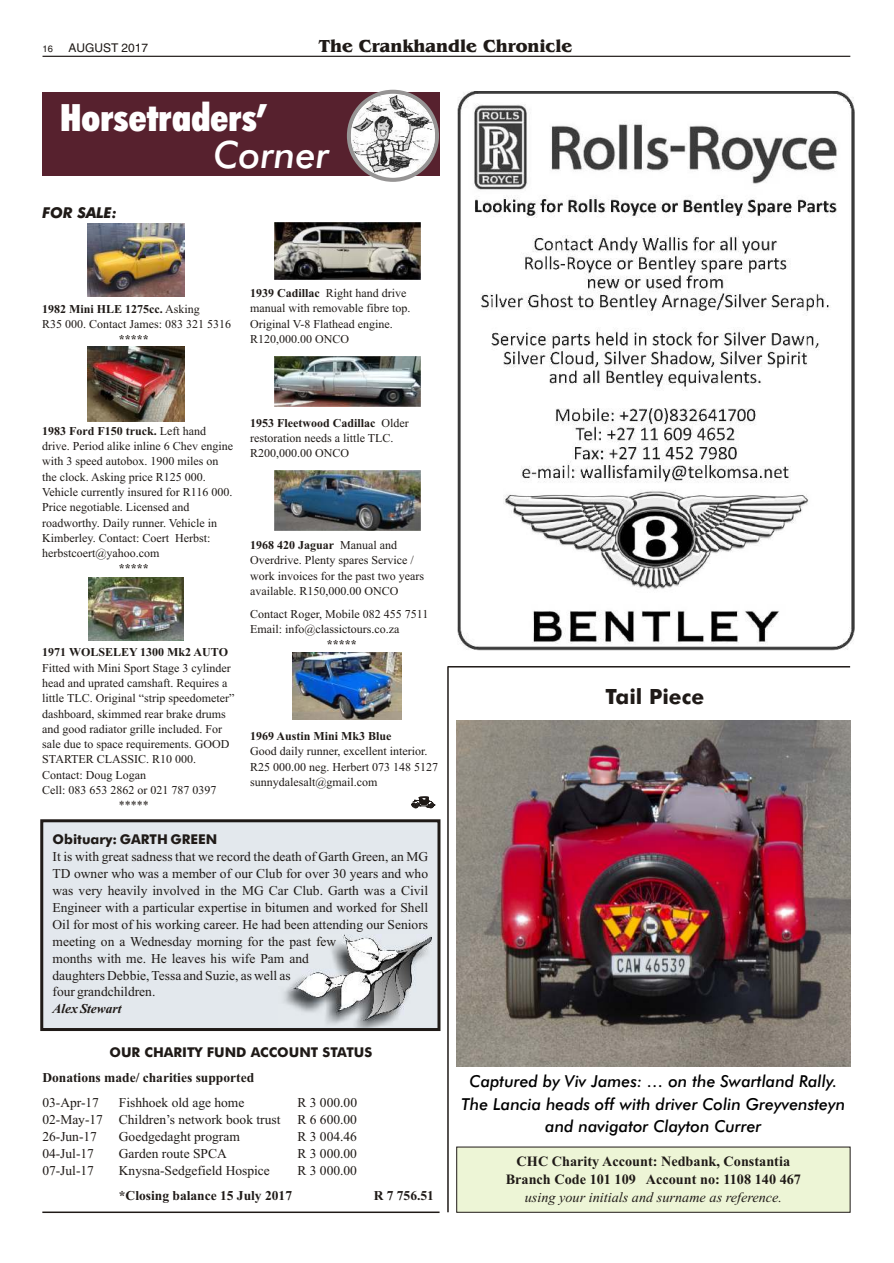
<style>
.page{position:relative;width:894px;height:1263px;background:#fff}
.page>*{position:absolute;margin:0;border:0;box-sizing:border-box;transform-origin:0 0}
.t1{font:37.8px "Futura X Blk Cn BT";color:#fff}
.t2{font:italic 37.8px "Futura Md BT";color:#fff}
.t3{font:700 21px "Futura Md BT";color:#1f1a17}
.t4{font:700 18px "Benguiat Bk BT";color:#1f1a17}
.t5{font:italic 16.5px/22.8px "Futura Md BT";color:#000;text-align:center}
.t6{font:italic 700 15px "Futura Md BT";letter-spacing:-.015em;color:#1f1a17}
.t7{font:700 14.25px/18.1px "Times New Roman";color:#1f1a17;text-align:center}
.t8{font:italic 14.25px "Times New Roman";color:#1f1a17}
.t9{font:13.5px/17px "Times New Roman";color:#1f1a17}
.t10{font:700 13.5px "Times New Roman";color:#1f1a17}
.t11{font:700 13.5px "Futura Md BT";color:#1f1a17}
.t12{font:italic 700 13.5px "Times New Roman";color:#1f1a17}
.t13{font:12px/15.3px "Times New Roman";color:#1f1a17}
.t14{font:700 12px "Times New Roman";color:#1f1a17}
.t15{font:12px "Switzerland";color:#1f1a17}
.t16{font:9.3px "Switzerland";color:#1f1a17}
.s1{font-weight:700}
</style>
<div class="page">
<div style="left:42px;top:821px;width:397px;height:209px;background:#e3e8ed"></div>
<img style="left:284px;top:935px;width:148px;height:92px">
<div style="left:40px;top:819px;width:401px;height:212px;border:3px solid #1f1a17"></div>
<div style="left:42px;top:93px;width:397px;height:83px;background:#57212e"></div>
<hr style="left:43px;top:56px;width:807px;height:1px;background:#1f1a17">
<svg style="left:347px;top:90px;width:92px;height:92px"></svg>
<div style="left:351px;top:94px;width:84px;height:84px;background:#fff;border-radius:50%"></div>
<img style="left:351px;top:96px;width:84px;height:77px">
<svg style="left:411px;top:796px;width:25px;height:13px"></svg>
<div style="left:456px;top:1147px;width:395px;height:66px;background:#edf5d6;border:1px solid #1f1a17"></div>
<img style="left:457px;top:92px;width:398px;height:559px">
<hr style="left:448px;top:666px;width:402px;height:2px;background:#1f1a17">
<img style="left:88px;top:223px;width:97px;height:73px">
<img style="left:88px;top:347px;width:96px;height:75px">
<hr style="left:447px;top:666px;width:2px;height:546px;background:#1f1a17">
<img style="left:457px;top:720px;width:393px;height:347px">
<img style="left:89px;top:577px;width:94px;height:64px">
<img style="left:275px;top:222px;width:145px;height:58px">
<img style="left:275px;top:357px;width:145px;height:50px">
<img style="left:275px;top:470px;width:145px;height:61px">
<img style="left:293px;top:652px;width:109px;height:67px">
<hr style="left:42px;top:1212px;width:398px;height:1px;background:#1f1a17">
<p class="t16" style="left:43px;top:45px;width:12px">16</p>
<p class="t15" style="left:68px;top:43px;width:81px">AUGUST 2017</p>
<h3 class="t4" style="left:319px;top:38px;width:255px">The Crankhandle Chronicle</h3>
<h1 class="t1" style="left:60px;top:103px;width:208px">Horsetraders’</h1>
<p class="t6" style="left:42px;top:207px;width:76px">FOR SALE:</p>
<h1 class="t2" style="left:214px;top:139px;width:117px">Corner</h1>
<p class="t13" style="left:42px;top:302px;width:190px"><span class="s1">1982 Mini HLE 1275cc.</span> Asking<br>R35 000. Contact James: 083 321 5316</p>
<p class="t14" style="left:119px;top:335px;width:31px">*****</p>
<p class="t13" style="left:250px;top:286px;width:162px"><span class="s1">1939 Cadillac</span> Right hand drive manual with removable fibre top.<br>Original V-8 Flathead engine.<br>R120,000.00 ONCO</p>
<p class="t13" style="left:42px;top:424px;width:192px"><span class="s1">1983 Ford F150 truck.</span> Left hand drive. Period alike inline 6 Chev engine with 3 speed autobox. 1900 miles on the clock. Asking price R125 000.<br>Vehicle currently insured for R116 000.<br>Price negotiable. Licensed and roadworthy. Daily runner. Vehicle in Kimberley. Contact: Coert Herbst: herbstcoert@yahoo.com</p>
<p class="t14" style="left:119px;top:564px;width:31px">*****</p>
<p class="t14" style="left:42px;top:648px;width:187px">1971 WOLSELEY 1300 Mk2 AUTO</p>
<p class="t13" style="left:42px;top:661px;width:190px">Fitted with Mini Sport Stage 3 cylinder</p>
<p class="t13" style="left:42px;top:677px;width:187px">head and uprated camshaft. Requires a</p>
<p class="t13" style="left:42px;top:692px;width:194px">little TLC. Original “strip speedometer”</p>
<p class="t13" style="left:42px;top:707px;width:185px">dashboard, skimmed rear brake drums</p>
<p class="t13" style="left:42px;top:722px;width:181px">and good radiator grille included. For</p>
<p class="t13" style="left:42px;top:738px;width:189px">sale due to space requirements. GOOD</p>
<p class="t13" style="left:42px;top:753px;width:155px">STARTER CLASSIC. R10 000.</p>
<p class="t13" style="left:42px;top:768px;width:105px">Contact: Doug Logan</p>
<p class="t13" style="left:42px;top:783px;width:176px">Cell: 083 653 2862 or 021 787 0397</p>
<p class="t13" style="left:119px;top:799px;width:31px">*****</p>
<p class="t13" style="left:250px;top:416px;width:160px"><span class="s1">1953 Fleetwood Cadillac</span> Older restoration needs a little TLC.<br>R200,000.00 ONCO</p>
<p class="t13" style="left:250px;top:539px;width:175px"><span class="s1">1968 420 Jaguar</span> Manual and<br>Overdrive. Plenty spares Service / work invoices for the past two years available. R150,000.00 ONCO</p>
<p class="t13" style="left:250px;top:607px;width:180px">Contact Roger, Mobile 082 455 7511<br>Email: info@classictours.co.za</p>
<p class="t14" style="left:327px;top:640px;width:31px">*****</p>
<p class="t14" style="left:250px;top:732px;width:143px">1969 Austin Mini Mk3 Blue</p>
<p class="t13" style="left:250px;top:745px;width:189px">Good daily runner, excellent interior.<br>R25 000.00 neg. Herbert 073 148 5127 sunnydalesalt@gmail.com</p>
<p class="t11" style="left:53px;top:834px;width:166px">Obituary: GARTH GREEN</p>
<p class="t9" style="left:53px;top:850px;width:377px">It is with great sadness that we record the death of Garth Green, an MG TD owner who was a member of our Club for over 30 years and who was very heavily involved in the MG Car Club. Garth was a Civil Engineer with a particular expertise in bitumen and worked for Shell Oil for most of his working career. He had been attending our Seniors meeting on a Wednesday morning for the past few<br>months with me. He leaves his wife Pam and<br>daughters Debbie, Tessa and Suzie, as well as<br>four grandchildren.</p>
<p class="t12" style="left:53px;top:1004px;width:70px">Alex Stewart</p>
<p class="t11" style="left:110px;top:1046px;width:264px">OUR CHARITY FUND ACCOUNT STATUS</p>
<p class="t10" style="left:42px;top:1073px;width:213px">Donations made/ charities supported</p>
<p class="t9" style="left:42px;top:1095px;width:58px">03-Apr-17</p>
<p class="t9" style="left:119px;top:1095px;width:127px">Fishhoek old age home</p>
<p class="t9" style="left:297px;top:1095px;width:61px">R 3 000.00</p>
<p class="t9" style="left:42px;top:1112px;width:240px">02-May-17 Children’s network book trust</p>
<p class="t9" style="left:297px;top:1112px;width:61px">R 6 600.00</p>
<p class="t9" style="left:42px;top:1129px;width:56px">26-Jun-17</p>
<p class="t9" style="left:119px;top:1129px;width:123px">Goedgedaght program</p>
<p class="t9" style="left:297px;top:1129px;width:61px">R 3 004.46</p>
<p class="t9" style="left:42px;top:1146px;width:53px">04-Jul-17</p>
<p class="t9" style="left:119px;top:1146px;width:109px">Garden route SPCA</p>
<p class="t9" style="left:297px;top:1146px;width:61px">R 3 000.00</p>
<p class="t9" style="left:42px;top:1164px;width:53px">07-Jul-17</p>
<p class="t9" style="left:119px;top:1164px;width:153px">Knysna-Sedgefield Hospice</p>
<p class="t9" style="left:297px;top:1164px;width:61px">R 3 000.00</p>
<p class="t10" style="left:119px;top:1191px;width:175px">*Closing balance 15 July 2017</p>
<p class="t10" style="left:374px;top:1191px;width:61px">R 7 756.51</p>
<h2 class="t3" style="left:606px;top:688px;width:100px">Tail Piece</h2>
<h3 class="t5" style="left:461px;top:1071px;width:385px">Captured by Viv James: … on the Swartland Rally.<br>The Lancia heads off with driver Colin Greyvensteyn and navigator Clayton Currer</h3>
<p class="t7" style="left:506px;top:1154px;width:297px">CHC Charity Account: Nedbank, Constantia<br>Branch Code 101 109 Account no: 1108 140 467</p>
<p class="t8" style="left:525px;top:1193px;width:259px">using your initials and surname as reference.</p>
</div>
